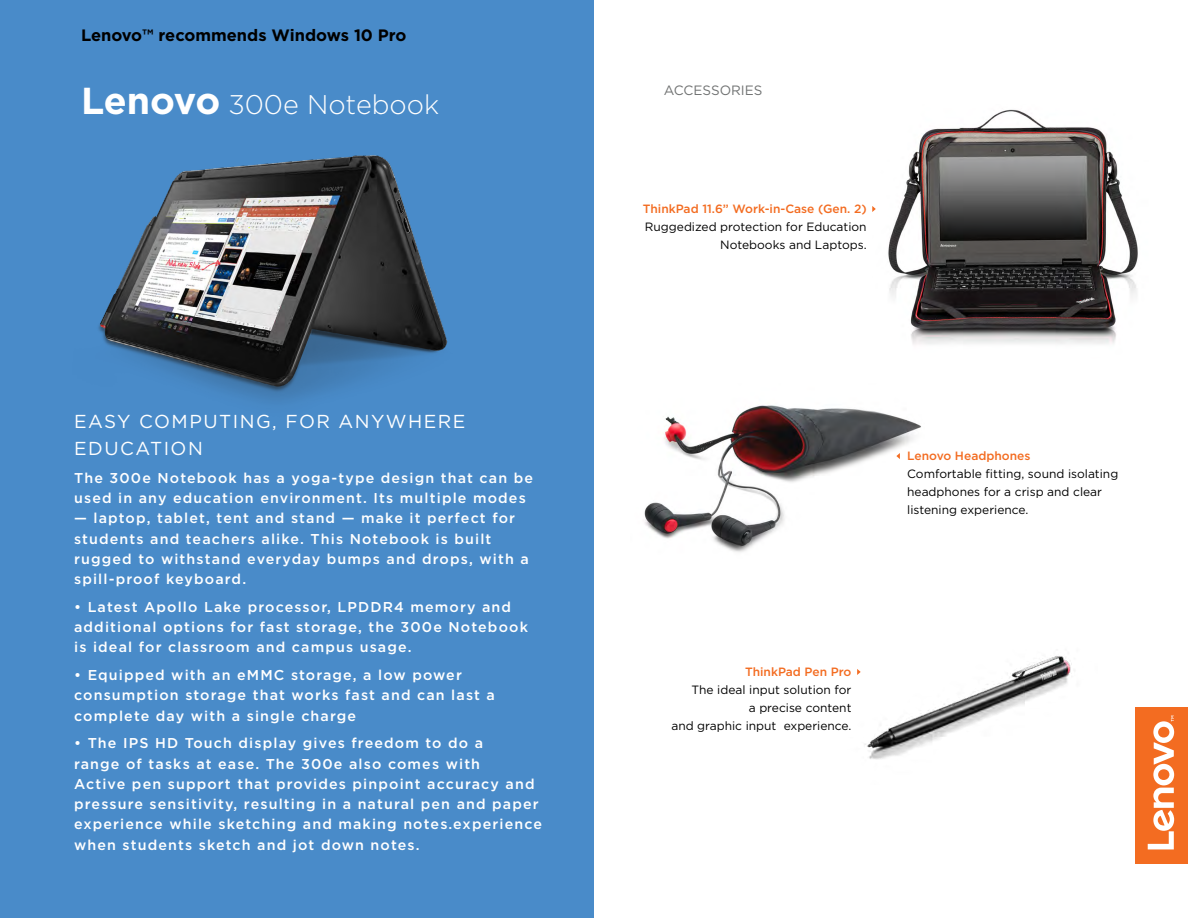
<style>
.page{position:relative;width:1188px;height:918px;background:#fff}
.page>*{position:absolute;margin:0;border:0;box-sizing:border-box;transform-origin:0 0}
.t1{font:300 27px "Gotham";color:#fff}
.t2{font:18.75px/27px "Gotham";letter-spacing:.08em;color:#fff}
.t3{font:700 16.5px "Gotham";color:#000}
.t4{font:500 14.25px/20.2px "Gotham";letter-spacing:.08em;color:#fff}
.t5{font:13.5px "Gotham";color:#707272}
.t6{font:12px/18px "Gotham";color:#000;text-align:right}
.t7{font:500 12px "Gotham";color:#f36c21}
.s1{font-weight:700;font-size:37.5px}
</style>
<div class="page">
<div style="left:0;top:0;width:594px;height:918px;background:#498bc9"></div>
<div style="left:1136px;top:707px;width:52px;height:157px;background:#f36c21"></div>
<svg style="left:1148px;top:716px;width:26px;height:133px"></svg>
<img style="left:888px;top:109px;width:250px;height:235px">
<svg style="left:872px;top:206px;width:4px;height:6px"></svg>
<img style="left:644px;top:405px;width:277px;height:147px">
<img style="left:98px;top:155px;width:350px;height:247px">
<svg style="left:896px;top:453px;width:4px;height:6px"></svg>
<img style="left:857px;top:656px;width:215px;height:104px">
<p class="t3" style="left:81px;top:25px;width:327px">Lenovo™ recommends Windows 10 Pro</p>
<h1 class="t1" style="left:81px;top:88px;width:360px"><span class="s1">Lenovo</span> 300e Notebook</h1>
<h2 class="t2" style="left:74px;top:408px;width:393px">EASY COMPUTING, FOR ANYWHERE<br>EDUCATION</h2>
<p class="t4" style="left:74px;top:468px;width:460px">The 300e Notebook has a yoga-type design that can be used in any education environment. Its multiple modes</p>
<p class="t4" style="left:74px;top:508px;width:456px">— laptop, tablet, tent and stand — make it perfect for students and teachers alike. This Notebook is built rugged to withstand everyday bumps and drops, with a spill-proof keyboard.</p>
<p class="t4" style="left:74px;top:597px;width:455px">• Latest Apollo Lake processor, LPDDR4 memory and additional options for fast storage, the 300e Notebook is ideal for classroom and campus usage.</p>
<p class="t4" style="left:74px;top:665px;width:422px">• Equipped with an eMMC storage, a low power consumption storage that works fast and can last a complete day with a single charge</p>
<p class="t4" style="left:74px;top:733px;width:469px">• The IPS HD Touch display gives freedom to do a<br>range of tasks at ease. The 300e also comes with<br>Active pen support that provides pinpoint accuracy and pressure sensitivity, resulting in a natural pen and paper experience while sketching and making notes.experience when students sketch and jot down notes.</p>
<p class="t5" style="left:664px;top:82px;width:98px">Accessories</p>
<p class="t7" style="left:643px;top:201px;width:225px">ThinkPad 11.6” Work-in-Case (Gen. 2)</p>
<p class="t6" style="left:645px;top:217px;width:223px">Ruggedized protection for Education<br>N otebooks and Laptops.</p>
<p class="t7" style="left:907px;top:448px;width:125px">Lenovo Headphones</p>
<p class="t6" style="left:907px;top:465px;width:213px;text-align:left">Comfortable fitting, sound isolating headphones for a crisp and clear listening experience.</p>
<p class="t7" style="left:745px;top:664px;width:108px">ThinkPad Pen Pro</p>
<p class="t6" style="left:671px;top:680px;width:182px">The ideal input solution for<br>a precise content<br>and graphic input experience.</p>
</div>
